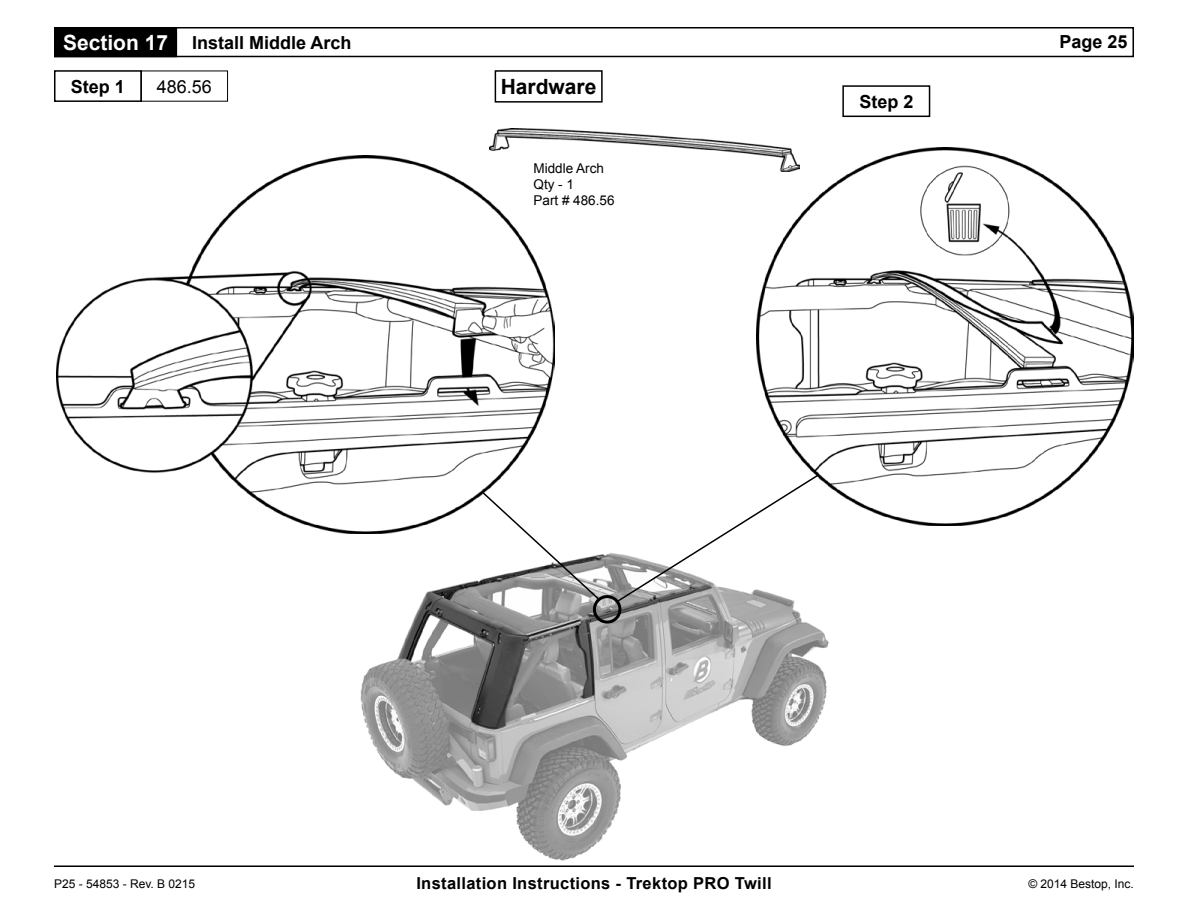
<style>
.page{position:relative;width:1188px;height:918px;background:#fff}
.page>*{position:absolute;margin:0;border:0;box-sizing:border-box;transform-origin:0 0}
.t1{font:700 21px "Arial";color:#fff}
.t2{font:700 21px "Arial";color:#000}
.t3{font:700 18px "Arial";color:#000}
.t4{font:18px "Arial";color:#000}
.t5{font:700 16.5px "Arial";letter-spacing:.02em;color:#000}
.t6{font:13.5px "Arial";color:#000}
.t7{font:12px "Arial";color:#000}
</style>
<div class="page">
<hr style="left:54px;top:866px;width:1080px;height:1px;background:#000">
<div style="left:54px;top:27px;width:1080px;height:30px;border:2px solid #000"></div>
<div style="left:55px;top:28px;width:121px;height:28px;background:#000"></div>
<div style="left:54px;top:27px;width:123px;height:30px;border:2px solid #000"></div>
<img style="left:360px;top:553px;width:469px;height:307px">
<div style="left:54px;top:70px;width:88px;height:32px;border:2px solid #000"></div>
<div style="left:842px;top:85px;width:88px;height:32px;border:2px solid #000"></div>
<div style="left:495px;top:70px;width:108px;height:33px;border:2px solid #000"></div>
<div style="left:593px;top:595px;width:28px;height:29px;border:3px solid #000;border-radius:50%"></div>
<img style="left:489px;top:129px;width:301px;height:26px">
<img style="left:56px;top:156px;width:498px;height:378px">
<img style="left:756px;top:148px;width:378px;height:378px">
<svg style="left:480px;top:490px;width:120px;height:111px"></svg>
<svg style="left:616px;top:473px;width:204px;height:130px"></svg>
<p class="t1" style="left:63px;top:28px;width:107px">Section 17</p>
<p class="t3" style="left:192px;top:30px;width:161px">Install Middle Arch</p>
<p class="t3" style="left:1059px;top:29px;width:70px">Page 25</p>
<p class="t3" style="left:71px;top:74px;width:56px">Step 1</p>
<p class="t3" style="left:859px;top:89px;width:56px">Step 2</p>
<p class="t4" style="left:157px;top:75px;width:57px">486.56</p>
<p class="t2" style="left:501px;top:73px;width:97px">Hardware</p>
<p class="t6" style="left:534px;top:159px;width:72px">Middle Arch</p>
<p class="t6" style="left:534px;top:176px;width:42px">Qty - 1</p>
<p class="t6" style="left:534px;top:192px;width:83px">Part # 486.56</p>
<p class="t7" style="left:54px;top:876px;width:143px">P25 - 54853 - Rev. B 0215</p>
<p class="t5" style="left:416px;top:872px;width:357px">Installation Instructions - Trektop PRO Twill</p>
<p class="t7" style="left:1028px;top:876px;width:107px">© 2014 Bestop, Inc.</p>
</div>
